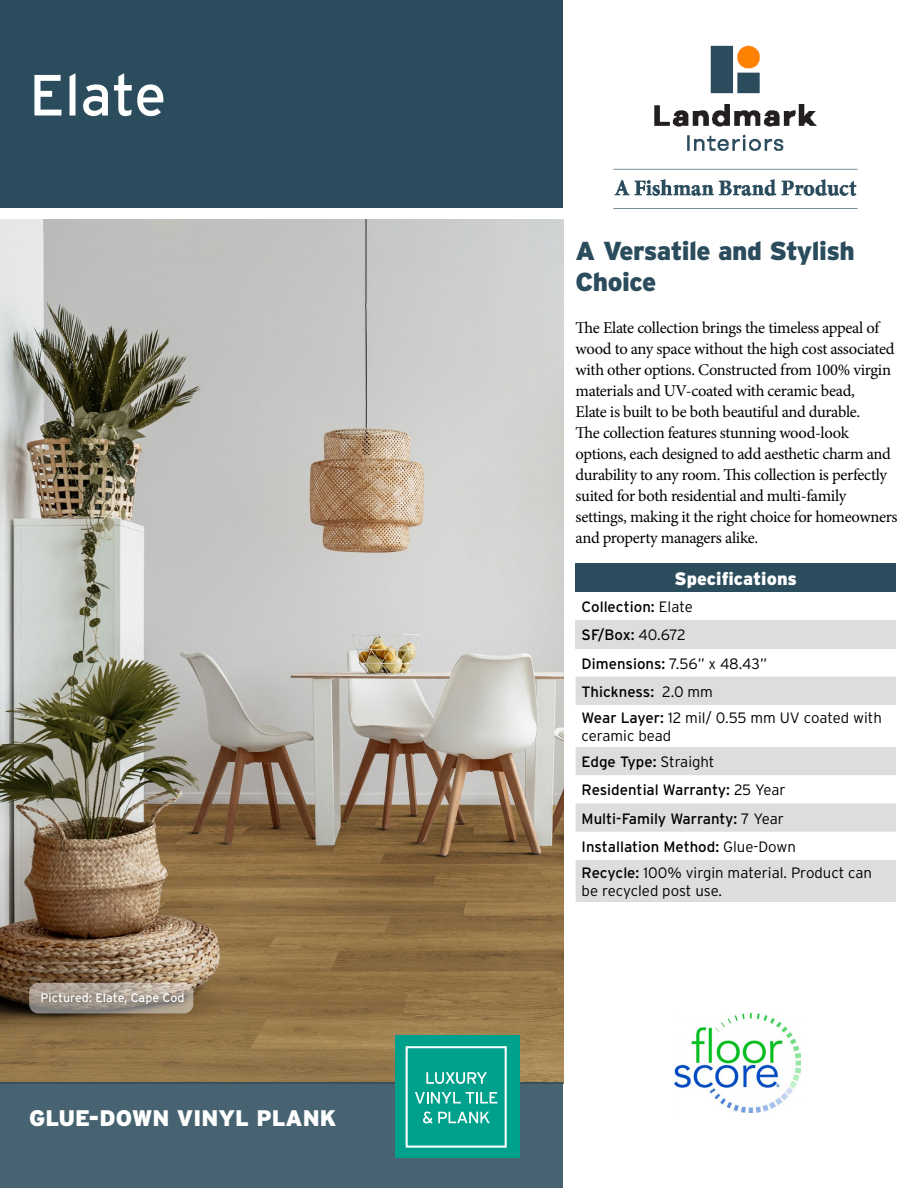
<style>
.page{position:relative;width:918px;height:1188px;background:#fff}
.page>*{position:absolute;margin:0;border:0;box-sizing:border-box;transform-origin:0 0}
.t1{font:58.05px "Interstate";color:#fff}
.t2{font:900 25.95px/31.2px "Interstate";letter-spacing:-.02em;color:#2b4c5c}
.t3{font:900 22.5px "Interstate";color:#fff}
.t4{font:900 18px "Interstate";color:#fff}
.t5{font:16.5px/21px "Minion Pro";letter-spacing:-.02em;color:#000}
.t6{font:15px/28.2px "Interstate";color:#000}
.t7{font:300 15px/18px "Interstate";color:#000}
.t8{font:12.3px "Interstate";color:#fff}
.s1{font-weight:300}
.s2{font-weight:400}
</style>
<div class="page">
<img style="left:0;top:219px;width:563px;height:863px">
<div style="left:576px;top:564px;width:320px;height:28px;background:#2b4c5c"></div>
<div style="left:576px;top:620px;width:320px;height:28px;background:#dcddde"></div>
<svg style="left:576px;top:677px;width:320px;height:225px;fill:#dcddde"></svg>
<div style="left:0;top:0;width:563px;height:207px;background:#2b4c5c"></div>
<div style="left:0;top:1082px;width:563px;height:106px;background:#476371"></div>
<svg style="left:29px;top:983px;width:164px;height:30px"></svg>
<div style="left:36px;top:988px;width:153px;height:22px;background:#000;opacity:.45"></div>
<img style="left:613px;top:45px;width:245px;height:164px">
<div style="left:395px;top:1035px;width:124px;height:123px;background:#00a18c"></div>
<svg style="left:426px;top:1072px;width:61px;height:12px"></svg>
<svg style="left:415px;top:1092px;width:82px;height:11px"></svg>
<svg style="left:423px;top:1112px;width:67px;height:11px"></svg>
<div style="left:406px;top:1046px;width:101px;height:102px;border:2px solid #fff"></div>
<img style="left:675px;top:1013px;width:126px;height:100px">
<h1 class="t1" style="left:29px;top:63px;width:139px">Elate</h1>
<p class="t8" style="left:40px;top:991px;width:146px">Pictured: Elate, Cape Cod</p>
<h3 class="t3" style="left:29px;top:1105px;width:309px">GLUE-DOWN VINYL PLANK</h3>
<h2 class="t2" style="left:576px;top:235px;width:281px">A Versatile and Stylish<br>Choice</h2>
<p class="t5" style="left:576px;top:317px;width:323px">The Elate collection brings the timeless appeal of wood to any space without the high cost associated with other options. Constructed from 100% virgin materials and UV-coated with ceramic bead,<br>Elate is built to be both beautiful and durable.<br>The collection features stunning wood-look options, each designed to add aesthetic charm and durability to any room. This collection is perfectly suited for both residential and multi-family settings, making it the right choice for homeowners and property managers alike.</p>
<p class="t4" style="left:675px;top:568px;width:124px">Specifications</p>
<p class="t6" style="left:582px;top:592px;width:187px">Collection: <span class="s1">Elate<br></span>SF/Box: <span class="s1">40.672<br></span>Dimensions: <span class="s1">7.56” x 48.43”<br></span>Thickness: <span class="s1">2.0 mm</span></p>
<p class="t7" style="left:582px;top:709px;width:302px"><span class="s2">Wear Layer:</span> 12 mil/ 0.55 mm UV coated with ceramic bead</p>
<p class="t6" style="left:582px;top:748px;width:216px">Edge Type: <span class="s1">Straight<br></span>Residential Warranty: <span class="s1">25 Year<br></span>Multi-Family Warranty: <span class="s1">7 Year<br></span>Installation Method: <span class="s1">Glue-Down</span></p>
<p class="t7" style="left:582px;top:864px;width:292px"><span class="s2">Recycle:</span> 100% virgin material. Product can be recycled post use.</p>
</div>
